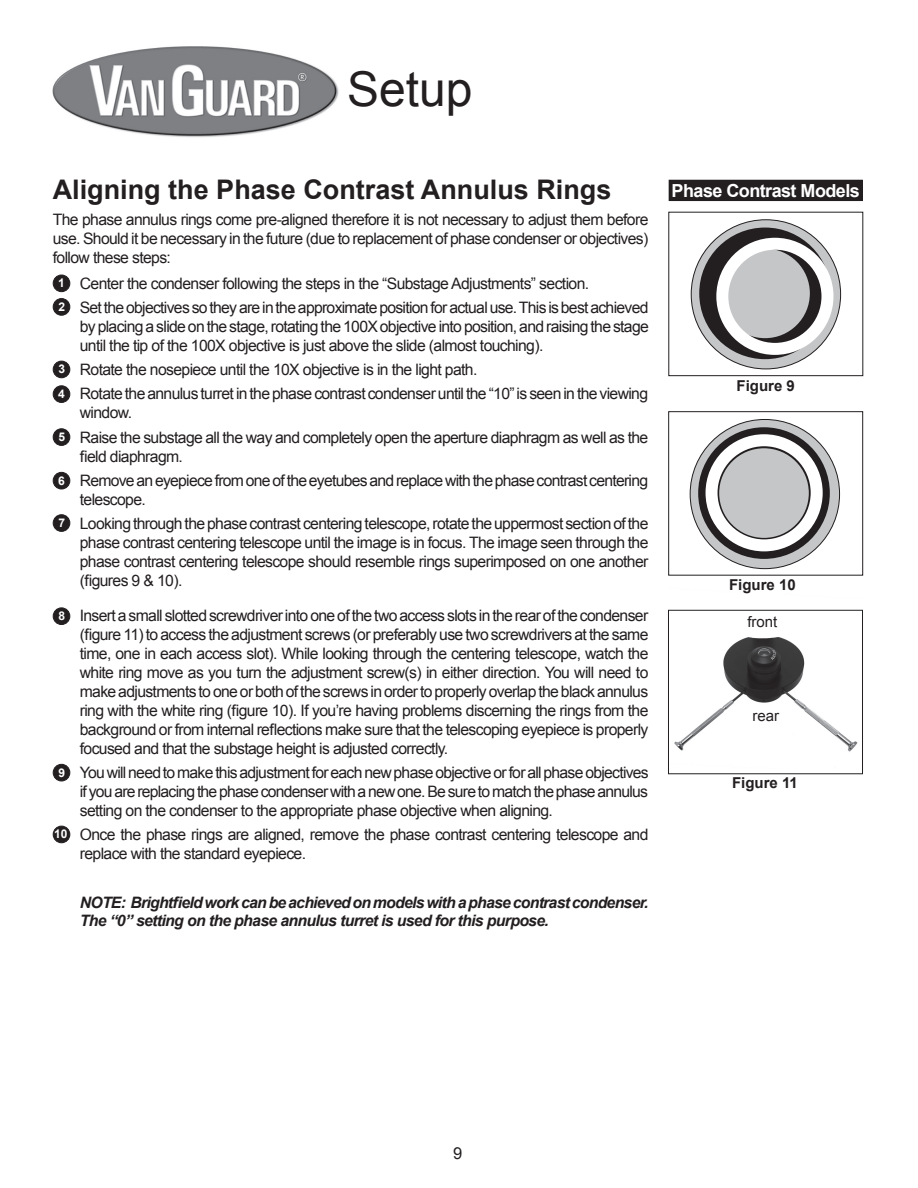
<style>
.page{position:relative;width:918px;height:1188px;background:#fff}
.page>*{position:absolute;margin:0;border:0;box-sizing:border-box;transform-origin:0 0}
.t1{font:48px "Arial";color:#231f20}
.t2{font:700 27px "Arial";color:#231f20}
.t3{font:700 18px "Arial";letter-spacing:-.03em;color:#fff}
.t4{font:16.5px "Arial";color:#231f20}
.t5{font:15.75px/18.9px "Arial";letter-spacing:-.04em;color:#231f20}
.t6{font:italic 700 15.75px/18.9px "Arial";letter-spacing:-.045em;color:#231f20}
.t7{font:700 15px "Arial";color:#231f20}
.t8{font:15px "Arial";color:#231f20}
.t9{font:700 12px/23.2px "Arial";color:#fff}
</style>
<div class="page">
<img style="left:669px;top:609px;width:194px;height:143px">
<div style="left:668px;top:610px;width:195px;height:164px;border:1px solid #231f20"></div>
<div style="left:668px;top:411px;width:195px;height:165px;border:1px solid #231f20"></div>
<div style="left:53px;top:275px;width:17px;height:17px;background:#231f20;border-radius:50%"></div>
<div style="left:53px;top:275px;width:17px;height:17px;border:1px solid #231f20;border-radius:50%"></div>
<div style="left:53px;top:299px;width:17px;height:16px;background:#231f20;border-radius:50%"></div>
<div style="left:53px;top:298px;width:17px;height:18px;border:1px solid #231f20;border-radius:50%"></div>
<div style="left:53px;top:361px;width:17px;height:17px;background:#231f20;border-radius:50%"></div>
<div style="left:53px;top:361px;width:17px;height:17px;border:1px solid #231f20;border-radius:50%"></div>
<div style="left:53px;top:386px;width:17px;height:16px;background:#231f20;border-radius:50%"></div>
<div style="left:53px;top:385px;width:17px;height:18px;border:1px solid #231f20;border-radius:50%"></div>
<div style="left:53px;top:429px;width:17px;height:16px;background:#231f20;border-radius:50%"></div>
<div style="left:53px;top:428px;width:17px;height:18px;border:1px solid #231f20;border-radius:50%"></div>
<div style="left:53px;top:472px;width:17px;height:17px;background:#231f20;border-radius:50%"></div>
<div style="left:53px;top:472px;width:17px;height:17px;border:1px solid #231f20;border-radius:50%"></div>
<div style="left:53px;top:515px;width:17px;height:16px;background:#231f20;border-radius:50%"></div>
<div style="left:53px;top:514px;width:17px;height:18px;border:1px solid #231f20;border-radius:50%"></div>
<div style="left:53px;top:608px;width:17px;height:17px;background:#231f20;border-radius:50%"></div>
<div style="left:53px;top:608px;width:17px;height:17px;border:1px solid #231f20;border-radius:50%"></div>
<div style="left:53px;top:764px;width:17px;height:17px;background:#231f20;border-radius:50%"></div>
<div style="left:53px;top:764px;width:17px;height:17px;border:1px solid #231f20;border-radius:50%"></div>
<div style="left:53px;top:826px;width:17px;height:17px;background:#231f20;border-radius:50%"></div>
<div style="left:53px;top:826px;width:17px;height:17px;border:1px solid #231f20;border-radius:50%"></div>
<div style="left:669px;top:180px;width:193px;height:21px;background:#231f20"></div>
<img style="left:52px;top:46px;width:287px;height:91px">
<svg style="left:691px;top:220px;width:150px;height:149px;background:#b8b9ba"></svg>
<div style="left:699px;top:228px;width:132px;height:131px;border:21px solid #231f20;border-radius:50%"></div>
<div style="left:716px;top:238px;width:117px;height:117px;border:12px solid #fff;border-radius:50%"></div>
<svg style="left:690px;top:419px;width:150px;height:150px;background:#bfbfc1"></svg>
<div style="left:698px;top:427px;width:132px;height:132px;border:21px solid #231f20;border-radius:50%"></div>
<div style="left:706px;top:434px;width:117px;height:117px;border:12px solid #fff;border-radius:50%"></div>
<h1 class="t1" style="left:347px;top:58px;width:127px">Setup</h1>
<h2 class="t2" style="left:53px;top:172px;width:560px">Aligning the Phase Contrast Annulus Rings</h2>
<p class="t5" style="left:53px;top:210px;width:597px;text-align:justify">The phase annulus rings come pre-aligned therefore it is not necessary to adjust them before use. Should it be necessary in the future (due to replacement of phase condenser or objectives) follow these steps:</p>
<p class="t9" style="left:58px;top:272px;width:8px">1<br>2</p>
<p class="t9" style="left:58px;top:357px;width:8px;line-height:24.6px">3<br>4</p>
<p class="t9" style="left:58px;top:426px;width:8px">5</p>
<p class="t9" style="left:58px;top:469px;width:8px">6</p>
<p class="t9" style="left:59px;top:512px;width:8px">7</p>
<p class="t9" style="left:58px;top:604px;width:8px">8</p>
<p class="t9" style="left:58px;top:761px;width:8px">9</p>
<p class="t9" style="left:54px;top:823px;width:15px">10</p>
<p class="t5" style="left:80px;top:271px;width:570px;line-height:24.3px">Center the condenser following the steps in the “Substage Adjustments” section.<br>Set the objectives so they are in the approximate position for actual use. This is best achieved</p>
<p class="t5" style="left:80px;top:317px;width:571px">by placing a slide on the stage, rotating the 100X objective into position, and raising the stage until the tip of the 100X objective is just above the slide (almost touching).</p>
<p class="t5" style="left:80px;top:358px;width:570px;line-height:24.3px">Rotate the nosepiece until the 10X objective is in the light path.<br>Rotate the annulus turret in the phase contrast condenser until the “10” is seen in the viewing</p>
<p class="t5" style="left:80px;top:401px;width:570px;line-height:24.3px">window.<br>Raise the substage all the way and completely open the aperture diaphragm as well as the</p>
<p class="t5" style="left:80px;top:444px;width:570px;line-height:24.3px">field diaphragm.<br>Remove an eyepiece from one of the eyetubes and replace with the phase contrast centering</p>
<p class="t5" style="left:80px;top:487px;width:570px;line-height:24.3px">telescope.<br>Looking through the phase contrast centering telescope, rotate the uppermost section of the</p>
<p class="t5" style="left:80px;top:533px;width:570px;text-align:justify">phase contrast centering telescope until the image is in focus. The image seen through the phase contrast centering telescope should resemble rings superimposed on one another (figures 9 &amp; 10).</p>
<p class="t5" style="left:80px;top:607px;width:570px;text-align:justify">Insert a small slotted screwdriver into one of the two access slots in the rear of the condenser (figure 11) to access the adjustment screws (or preferably use two screwdrivers at the same time, one in each access slot). While looking through the centering telescope, watch the white ring move as you turn the adjustment screw(s) in either direction. You will need to make adjustments to one or both of the screws in order to properly overlap the black annulus ring with the white ring (figure 10). If you’re having problems discerning the rings from the background or from internal reflections make sure that the telescoping eyepiece is properly focused and that the substage height is adjusted correctly.</p>
<p class="t5" style="left:80px;top:763px;width:571px;text-align:justify">You will need to make this adjustment for each new phase objective or for all phase objectives if you are replacing the phase condenser with a new one. Be sure to match the phase annulus setting on the condenser to the appropriate phase objective when aligning.</p>
<p class="t5" style="left:80px;top:825px;width:570px">Once the phase rings are aligned, remove the phase contrast centering telescope and replace with the standard eyepiece.</p>
<p class="t6" style="left:80px;top:893px;width:570px">NOTE: Brightfield work can be achieved on models with a phase contrast condenser.<br>The “0” setting on the phase annulus turret is used for this purpose.</p>
<p class="t3" style="left:672px;top:178px;width:190px">Phase Contrast Models</p>
<p class="t7" style="left:737px;top:376px;width:60px">Figure 9</p>
<p class="t7" style="left:729px;top:575px;width:68px">Figure 10</p>
<p class="t8" style="left:747px;top:612px;width:32px">front</p>
<p class="t8" style="left:753px;top:706px;width:28px">rear</p>
<p class="t7" style="left:732px;top:773px;width:67px">Figure 11</p>
<p class="t4" style="left:453px;top:1143px;width:11px">9</p>
</div>
